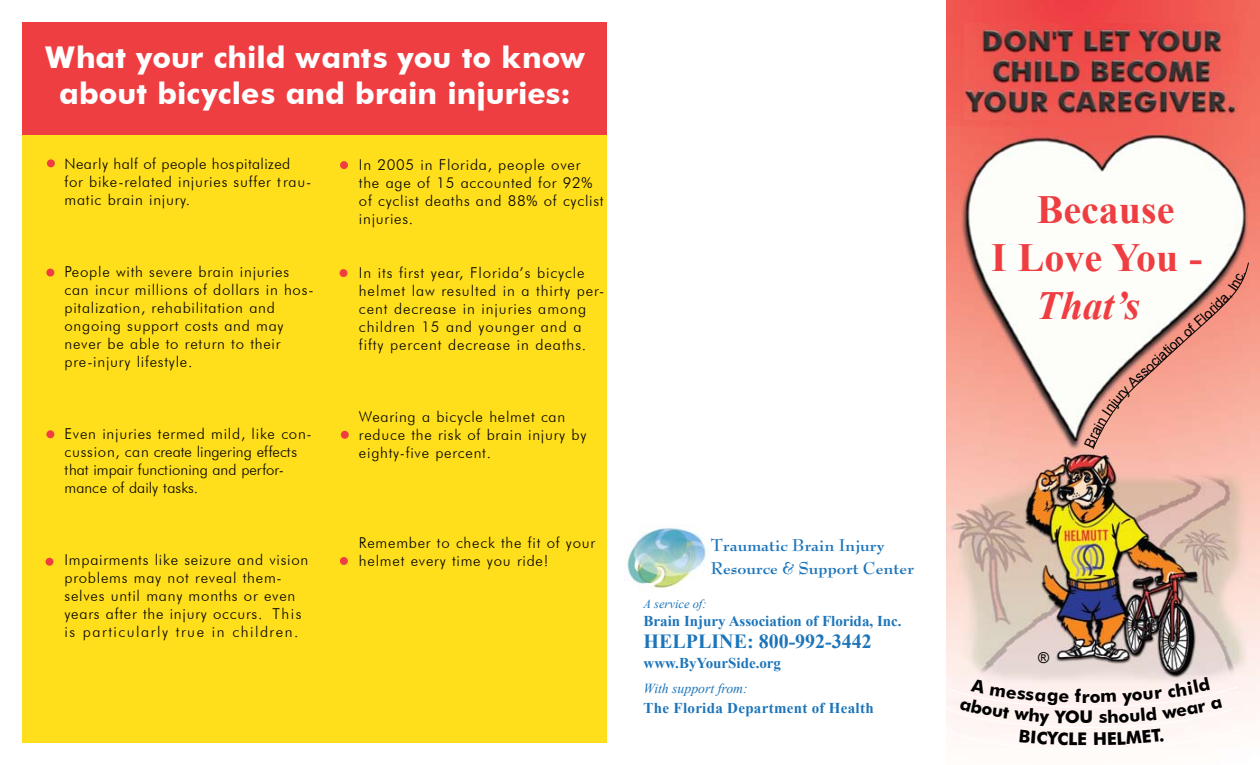
<style>
.page{position:relative;width:1260px;height:765px;background:#fff}
.page>*{position:absolute;margin:0;border:0;box-sizing:border-box;transform-origin:0 0}
.t1{font:700 40px/48px "Times New Roman";color:#ef3e42;text-align:center}
.t2{font:italic 700 40px "Times New Roman";color:#ef3e42}
.t3{font:700 30px/36px "Futura BT";color:#fff;text-align:center}
.t4{font:700 20px "Times New Roman";color:#1d75ba}
.t5{font:700 18.75px/22.5px "Bernhard Modern Std";color:#1d75ba}
.t6{font:700 17.5px "Futura BT";color:#000}
.t7{font:300 15px/18px "Futura BT";letter-spacing:.05em;color:#000}
.t8{font:300 15px/18px "Futura BT";color:#000}
.t9{font:700 15px "Times New Roman";color:#1d75ba}
.t10{font:700 15px "Times New Roman";letter-spacing:.02em;color:#1d75ba}
.t11{font:15px "Arial";color:#000}
.t12{font:italic 13.75px "Times New Roman";color:#1d75ba}
.t13{font:13.75px "Arial";color:#000}
.t14{font:italic 12.5px "Times New Roman";color:#1d75ba}
</style>
<div class="page">
<img style="left:946px;top:0;width:314px;height:721px">
<img style="left:964px;top:24px;width:275px;height:95px">
<div style="left:22px;top:22px;width:586px;height:113px;background:#ef3e42"></div>
<div style="left:22px;top:135px;width:586px;height:607px;background:#ffdf1b"></div>
<div style="left:47px;top:159px;width:8px;height:8px;background:#ef3e42;border-radius:50%"></div>
<div style="left:46px;top:269px;width:8px;height:8px;background:#ef3e42;border-radius:50%"></div>
<div style="left:46px;top:430px;width:8px;height:8px;background:#ef3e42;border-radius:50%"></div>
<div style="left:46px;top:558px;width:7px;height:8px;background:#ef3e42;border-radius:50%"></div>
<div style="left:340px;top:161px;width:8px;height:8px;background:#ef3e42;border-radius:50%"></div>
<div style="left:340px;top:269px;width:7px;height:8px;background:#ef3e42;border-radius:50%"></div>
<div style="left:341px;top:431px;width:8px;height:8px;background:#ef3e42;border-radius:50%"></div>
<div style="left:340px;top:557px;width:8px;height:8px;background:#ef3e42;border-radius:50%"></div>
<img style="left:624px;top:524px;width:86px;height:68px">
<svg style="left:1084px;top:262px;width:165px;height:187px"></svg>
<svg style="left:946px;top:677px;width:292px;height:65px"></svg>
<h2 class="t3" style="left:45px;top:39px;width:541px">What your child wants you to know about bicycles and brain injuries:</h2>
<p class="t7" style="left:65px;top:154px;width:248px">Nearly half of people hospitalized for bike-related injuries suffer trau&shy;matic brain injury.</p>
<p class="t7" style="left:65px;top:262px;width:251px">People with severe brain injuries can incur millions of dollars in hos&shy;pitalization, rehabilitation and ongoing support costs and may never be able to return to their pre-injury lifestyle.</p>
<p class="t8" style="left:65px;top:424px;width:249px">Even injuries termed mild, like con&shy;cussion, can create lingering effects that impair functioning and perfor&shy;mance of daily tasks.</p>
<p class="t7" style="left:65px;top:550px;width:245px">Impairments like seizure and vision problems may not reveal them&shy;selves until many months or even years after the injury occurs. This is particularly true in children.</p>
<p class="t7" style="left:359px;top:156px;width:246px">In 2005 in Florida, people over the age of 15 accounted for 92% of cyclist deaths and 88% of cyclist injuries.</p>
<p class="t7" style="left:359px;top:264px;width:247px">In its first year, Florida’s bicycle helmet law resulted in a thirty per&shy;cent decrease in injuries among children 15 and younger and a fifty percent decrease in deaths.</p>
<p class="t7" style="left:359px;top:408px;width:229px">Wearing a bicycle helmet can reduce the risk of brain injury by eighty-five percent.</p>
<p class="t7" style="left:359px;top:534px;width:238px">Remember to check the fit of your helmet every time you ride!</p>
<p class="t5" style="left:711px;top:535px;width:205px">Traumatic Brain Injury<br>Resource &amp; Support Center</p>
<p class="t14" style="left:644px;top:595px;width:64px">A service of:</p>
<p class="t9" style="left:644px;top:610px;width:259px">Brain Injury Association of Florida, Inc.</p>
<h3 class="t4" style="left:644px;top:628px;width:230px">HELPLINE: 800-992-3442</h3>
<p class="t9" style="left:644px;top:653px;width:139px">www.ByYourSide.org</p>
<p class="t12" style="left:644px;top:679px;width:106px">With support from:</p>
<p class="t10" style="left:644px;top:698px;width:232px">The Florida Department of Health</p>
<h1 class="t1" style="left:991px;top:185px;width:213px">Because<br>I Love You -</h1>
<h1 class="t2" style="left:1036px;top:278px;width:105px">That’s</h1>
<p class="t13" style="left:1164px;top:340px;width:48px;rotate:-42deg">on of Fl</p>
<p class="t13" style="left:1141px;top:362px;width:34px;rotate:-43deg">ociati</p>
<p class="t11" style="left:1038px;top:648px;width:13px">®</p>
<p class="t6" style="left:1082px;top:686px;width:9px">r</p>
<p class="t6" style="left:1080px;top:706px;width:15px">U</p>
</div>
